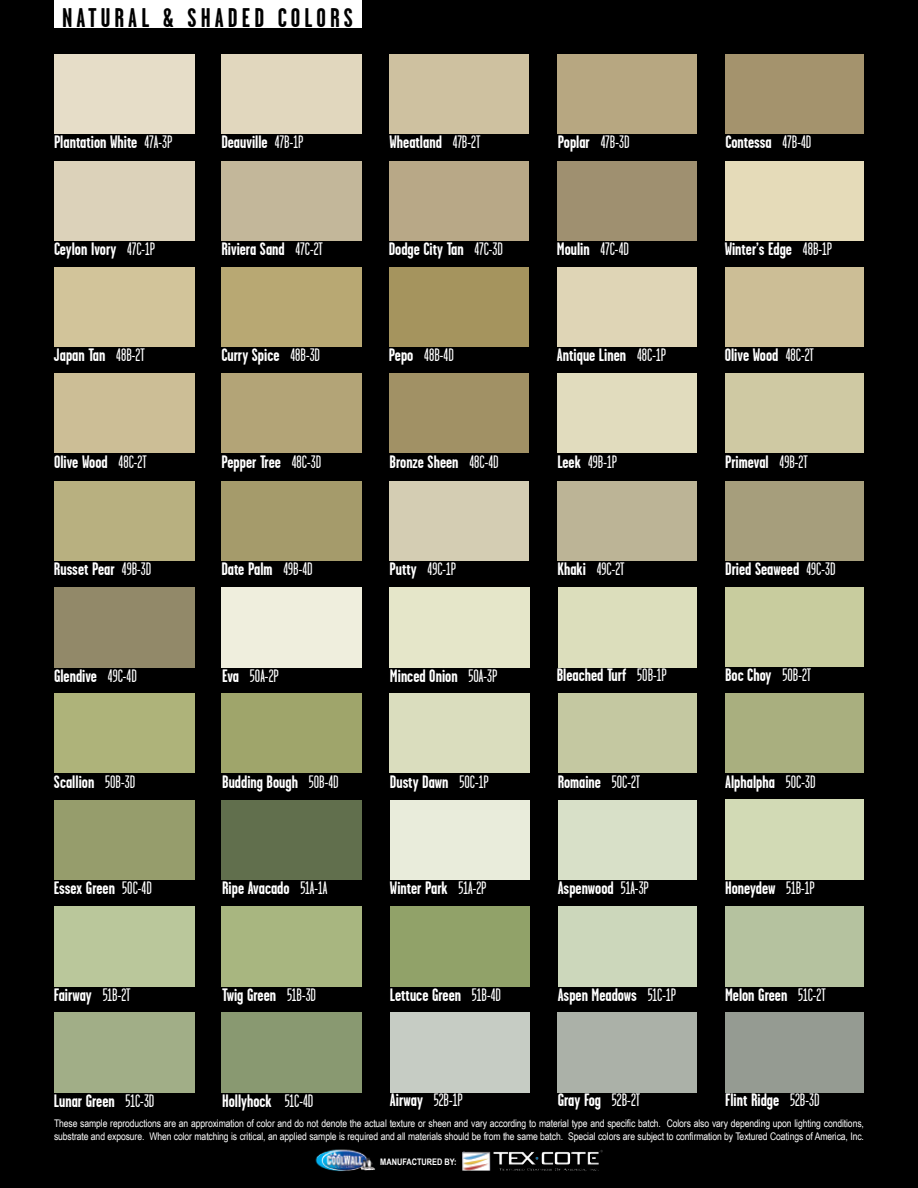
<style>
.page{position:relative;width:918px;height:1188px;background:#000}
.page>*{position:absolute;margin:0;border:0;box-sizing:border-box;transform-origin:0 0}
.t1{font:700 27px "Garage Gothic";letter-spacing:.15em;color:#000}
.t2{font:700 18px "Garage Gothic";color:#fff}
.t3{font:18px "Garage Gothic";color:#fff}
.t4{font:10.5px/12.6px "Arial Narrow";letter-spacing:-.01em;color:#fff}
.t5{font:700 9px "Arial Narrow";color:#fff}
.s1{font-weight:400}
.s2{font-weight:700}
</style>
<div class="page">
<img style="left:315px;top:1149px;width:60px;height:23px">
<img style="left:462px;top:1150px;width:141px;height:21px">
<div style="left:54px;top:0;width:308px;height:27px;background:#fff"></div>
<div style="left:221px;top:54px;width:141px;height:80px;background:#e1d7be"></div>
<div style="left:221px;top:161px;width:141px;height:80px;background:#c3b79a"></div>
<div style="left:221px;top:267px;width:141px;height:80px;background:#b8a873"></div>
<div style="left:221px;top:373px;width:141px;height:80px;background:#b3a477"></div>
<div style="left:54px;top:481px;width:140px;height:79px;background:#b8b080"></div>
<div style="left:725px;top:481px;width:139px;height:79px;background:#a69e7c"></div>
<div style="left:725px;top:587px;width:139px;height:80px;background:#c8cc9e"></div>
<div style="left:725px;top:693px;width:139px;height:80px;background:#a9af7f"></div>
<div style="left:725px;top:800px;width:139px;height:80px;background:#d2dab5"></div>
<div style="left:558px;top:906px;width:139px;height:80px;background:#ccd7bb"></div>
<div style="left:390px;top:54px;width:139px;height:80px;background:#cec1a0"></div>
<div style="left:390px;top:161px;width:139px;height:80px;background:#b8a887"></div>
<div style="left:390px;top:267px;width:139px;height:80px;background:#a5945e"></div>
<div style="left:390px;top:373px;width:139px;height:80px;background:#a19165"></div>
<div style="left:221px;top:481px;width:141px;height:79px;background:#a59b6b"></div>
<div style="left:54px;top:587px;width:140px;height:80px;background:#928969"></div>
<div style="left:54px;top:693px;width:140px;height:80px;background:#aeb37a"></div>
<div style="left:54px;top:800px;width:140px;height:80px;background:#969d6c"></div>
<div style="left:54px;top:906px;width:140px;height:80px;background:#bac79b"></div>
<div style="left:725px;top:906px;width:139px;height:80px;background:#b5c29f"></div>
<div style="left:557px;top:54px;width:140px;height:80px;background:#b7a781"></div>
<div style="left:557px;top:161px;width:140px;height:80px;background:#9f9070"></div>
<div style="left:557px;top:267px;width:140px;height:80px;background:#dfd5b6"></div>
<div style="left:390px;top:481px;width:139px;height:79px;background:#d4cdb3"></div>
<div style="left:221px;top:587px;width:141px;height:80px;background:#efeedd"></div>
<div style="left:221px;top:693px;width:141px;height:80px;background:#9fa56b"></div>
<div style="left:221px;top:800px;width:141px;height:80px;background:#616f4d"></div>
<div style="left:221px;top:906px;width:141px;height:80px;background:#a8b680"></div>
<div style="left:54px;top:1012px;width:140px;height:80px;background:#a1ae87"></div>
<div style="left:725px;top:54px;width:139px;height:80px;background:#a4936d"></div>
<div style="left:725px;top:161px;width:139px;height:80px;background:#e5dbb9"></div>
<div style="left:725px;top:267px;width:139px;height:80px;background:#ccbe96"></div>
<div style="left:557px;top:373px;width:140px;height:80px;background:#e1dcbe"></div>
<div style="left:557px;top:481px;width:140px;height:79px;background:#bcb496"></div>
<div style="left:389px;top:587px;width:140px;height:80px;background:#e5e6c9"></div>
<div style="left:390px;top:693px;width:140px;height:80px;background:#daddbe"></div>
<div style="left:390px;top:800px;width:140px;height:80px;background:#e9ecdb"></div>
<div style="left:390px;top:906px;width:140px;height:80px;background:#91a269"></div>
<div style="left:221px;top:1012px;width:141px;height:80px;background:#899971"></div>
<div style="left:54px;top:161px;width:140px;height:80px;background:#dcd2ba"></div>
<div style="left:54px;top:267px;width:140px;height:80px;background:#d2c49a"></div>
<div style="left:54px;top:373px;width:140px;height:80px;background:#ccbe96"></div>
<div style="left:725px;top:373px;width:139px;height:80px;background:#cfc9a3"></div>
<div style="left:558px;top:587px;width:139px;height:80px;background:#dcdebc"></div>
<div style="left:558px;top:693px;width:139px;height:80px;background:#c4c8a1"></div>
<div style="left:558px;top:800px;width:139px;height:80px;background:#d8e0c8"></div>
<div style="left:390px;top:1012px;width:140px;height:80px;background:#c6ccc4"></div>
<div style="left:725px;top:1012px;width:139px;height:80px;background:#959b92"></div>
<div style="left:557px;top:1012px;width:140px;height:80px;background:#abb1a8"></div>
<div style="left:54px;top:54px;width:140px;height:80px;background:#e6ddc8"></div>
<h1 class="t1" style="left:62px;top:4px;width:293px">NATURAL &amp; SHADED COLORS</h1>
<p class="t2" style="left:54px;top:132px;width:120px">Plantation White <span class="s1">47A-3P</span></p>
<p class="t2" style="left:221px;top:132px;width:84px">Deauville <span class="s1">47B-1P</span></p>
<p class="t2" style="left:390px;top:132px;width:92px">Wheatland <span class="s1">47B-2T</span></p>
<p class="t2" style="left:558px;top:132px;width:73px">Poplar <span class="s1">47B-3D</span></p>
<p class="t2" style="left:726px;top:132px;width:87px">Contessa <span class="s1">47B-4D</span></p>
<p class="t2" style="left:54px;top:239px;width:103px">Ceylon Ivory <span class="s1">47C-1P</span></p>
<p class="t2" style="left:54px;top:346px;width:92px">Japan Tan <span class="s1">48B-2T</span></p>
<p class="t2" style="left:221px;top:240px;width:103px">Riviera Sand <span class="s1">47C-2T</span></p>
<p class="t2" style="left:389px;top:240px;width:116px">Dodge City Tan <span class="s1">47C-3D</span></p>
<p class="t2" style="left:557px;top:240px;width:74px">Moulin <span class="s1">47C-4D</span></p>
<p class="t2" style="left:725px;top:240px;width:109px">Winter’s Edge <span class="s1">48B-1P</span></p>
<p class="t2" style="left:221px;top:346px;width:100px">Curry Spice <span class="s1">48B-3D</span></p>
<p class="t3" style="left:389px;top:346px;width:67px"><span class="s2">Pepo</span> 48B-4D</p>
<p class="t2" style="left:557px;top:346px;width:111px">Antique Linen <span class="s1">48C-1P</span></p>
<p class="t2" style="left:725px;top:346px;width:91px">Olive Wood <span class="s1">48C-2T</span></p>
<p class="t2" style="left:54px;top:452px;width:94px">Olive Wood <span class="s1">48C-2T</span></p>
<p class="t2" style="left:221px;top:452px;width:101px">Pepper Tree <span class="s1">48C-3D</span></p>
<p class="t2" style="left:390px;top:452px;width:111px">Bronze Sheen <span class="s1">48C-4D</span></p>
<p class="t3" style="left:557px;top:452px;width:61px"><span class="s2">Leek</span> 49B-1P</p>
<p class="t2" style="left:725px;top:452px;width:84px">Primeval <span class="s1">49B-2T</span></p>
<p class="t2" style="left:54px;top:559px;width:99px">Russet Pear <span class="s1">49B-3D</span></p>
<p class="t2" style="left:221px;top:559px;width:93px">Date Palm <span class="s1">49B-4D</span></p>
<p class="t3" style="left:390px;top:559px;width:68px"><span class="s2">Putty</span> 49C-1P</p>
<p class="t3" style="left:557px;top:559px;width:69px"><span class="s2">Khaki</span> 49C-2T</p>
<p class="t2" style="left:725px;top:560px;width:112px">Dried Seaweed <span class="s1">49C-3D</span></p>
<p class="t2" style="left:54px;top:666px;width:84px">Glendive <span class="s1">49C-4D</span></p>
<p class="t3" style="left:222px;top:666px;width:58px"><span class="s2">Eva</span> 50A-2P</p>
<p class="t2" style="left:390px;top:666px;width:109px">Minced Onion <span class="s1">50A-3P</span></p>
<p class="t2" style="left:557px;top:665px;width:112px">Bleached Turf <span class="s1">50B-1P</span></p>
<p class="t2" style="left:725px;top:666px;width:88px">Boc Choy <span class="s1">50B-2T</span></p>
<p class="t2" style="left:54px;top:772px;width:83px">Scallion <span class="s1">50B-3D</span></p>
<p class="t2" style="left:222px;top:772px;width:118px">Budding Bough <span class="s1">50B-4D</span></p>
<p class="t2" style="left:390px;top:772px;width:100px">Dusty Dawn <span class="s1">50C-1P</span></p>
<p class="t2" style="left:558px;top:772px;width:84px">Romaine <span class="s1">50C-2T</span></p>
<p class="t2" style="left:725px;top:772px;width:92px">Alphalpha <span class="s1">50C-3D</span></p>
<p class="t2" style="left:54px;top:878px;width:99px">Essex Green <span class="s1">50C-4D</span></p>
<p class="t2" style="left:222px;top:878px;width:107px">Ripe Avacado <span class="s1">51A-1A</span></p>
<p class="t2" style="left:390px;top:878px;width:98px">Winter Park <span class="s1">51A-2P</span></p>
<p class="t2" style="left:558px;top:878px;width:93px">Aspenwood <span class="s1">51A-3P</span></p>
<p class="t2" style="left:725px;top:879px;width:91px">Honeydew <span class="s1">51B-1P</span></p>
<p class="t2" style="left:54px;top:985px;width:78px">Fairway <span class="s1">51B-2T</span></p>
<p class="t2" style="left:222px;top:985px;width:96px">Twig Green <span class="s1">51B-3D</span></p>
<p class="t2" style="left:390px;top:985px;width:113px">Lettuce Green <span class="s1">51B-4D</span></p>
<p class="t2" style="left:558px;top:985px;width:120px">Aspen Meadows <span class="s1">51C-1P</span></p>
<p class="t2" style="left:725px;top:985px;width:102px">Melon Green <span class="s1">51C-2T</span></p>
<p class="t2" style="left:54px;top:1091px;width:102px">Lunar Green <span class="s1">51C-3D</span></p>
<p class="t2" style="left:222px;top:1091px;width:93px">Hollyhock <span class="s1">51C-4D</span></p>
<p class="t2" style="left:390px;top:1091px;width:74px">Airway <span class="s1">52B-1P</span></p>
<p class="t2" style="left:558px;top:1091px;width:84px">Gray Fog <span class="s1">52B-2T</span></p>
<p class="t2" style="left:725px;top:1091px;width:96px">Flint Ridge <span class="s1">52B-3D</span></p>
<p class="t4" style="left:54px;top:1117px;width:811px">These sample reproductions are an approximation of color and do not denote the actual texture or sheen and vary according to material type and specific batch. Colors also vary depending upon lighting conditions, substrate and exposure. When color matching is critical, an applied sample is required and all materials should be from the same batch. Special colors are subject to confirmation by Textured Coatings of America, Inc.</p>
<p class="t5" style="left:380px;top:1157px;width:78px">MANUFACTURED BY:</p>
</div>
